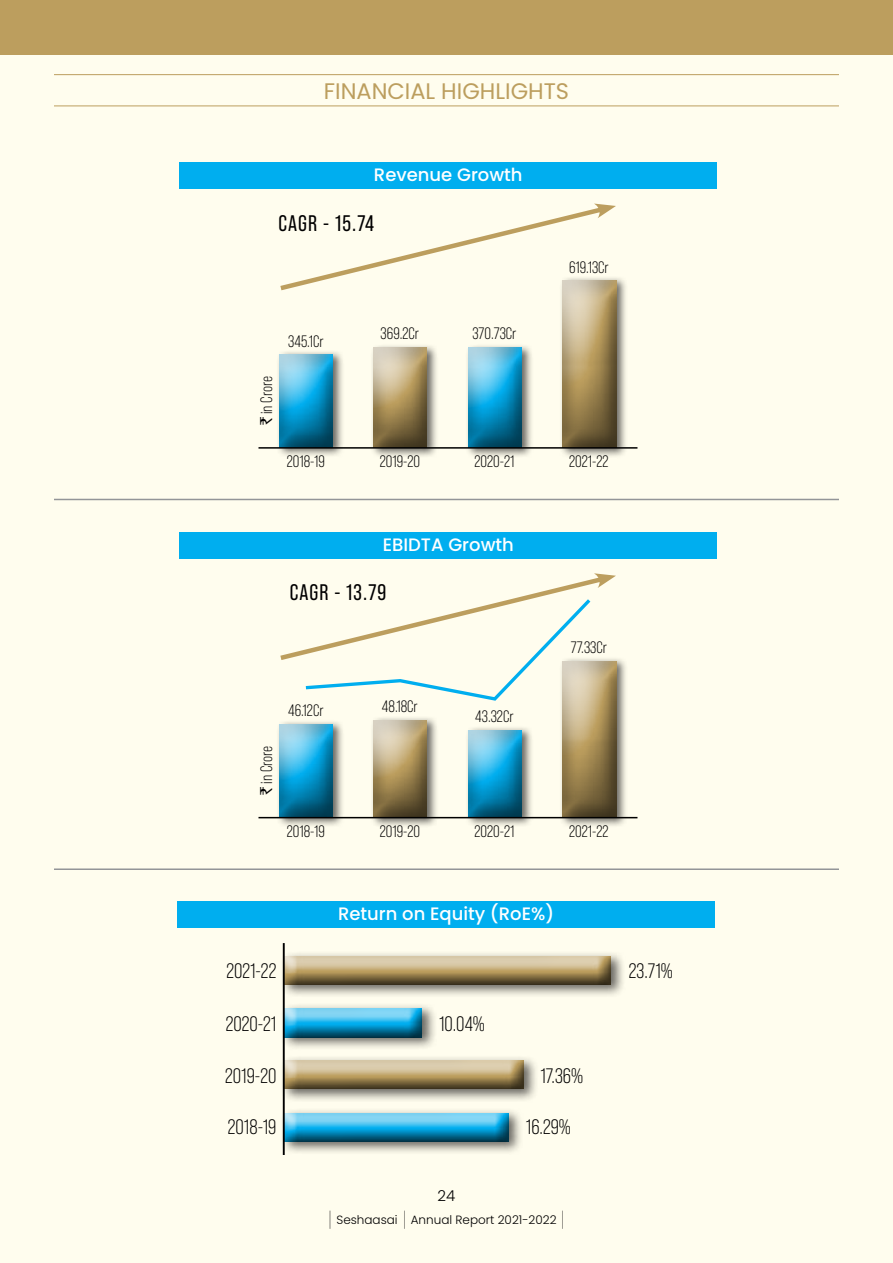
<style>
.page{position:relative;width:893px;height:1263px;background:#fffdee}
.page>*{position:absolute;margin:0;border:0;box-sizing:border-box;transform-origin:0 0}
.t1{font:22.5px "Bebas Neue Pro";letter-spacing:.05em;color:#000}
.t2{font:22.5px "Poppins";color:#bc9e5e}
.t3{font:20.85px "Bebas Neue Pro";color:#000}
.t4{font:500 18px "Poppins";color:#fff}
.t5{font:16.5px "Bebas Neue Pro";color:#000}
.t6{font:300 15px "Poppins";color:#000}
.t7{font:300 12px "Poppins";color:#000}
.s1{font-family:"Rupee Foradian"}
.s2{font-weight:100;font-size:21px}
</style>
<div class="page">
<div style="left:177px;top:901px;width:538px;height:27px;background:#00aeef"></div>
<div style="left:280px;top:951px;width:345px;height:47px;background:#000;opacity:.6"></div>
<svg style="left:280px;top:947px;width:343px;height:39px"></svg>
<div style="left:280px;top:1003px;width:157px;height:48px;background:#000;opacity:.6"></div>
<div style="left:269px;top:995px;width:165px;height:43px;background:#fffdee"></div>
<svg style="left:282px;top:999px;width:153px;height:39px"></svg>
<div style="left:280px;top:1055px;width:259px;height:47px;background:#000;opacity:.6"></div>
<div style="left:269px;top:1047px;width:266px;height:44px;background:#fffdee"></div>
<svg style="left:282px;top:1051px;width:254px;height:40px"></svg>
<div style="left:280px;top:1107px;width:244px;height:48px;background:#000;opacity:.6"></div>
<div style="left:269px;top:1100px;width:251px;height:43px;background:#fffdee"></div>
<svg style="left:282px;top:1104px;width:239px;height:39px"></svg>
<hr style="left:283px;top:944px;width:2px;height:210px;background:#000">
<div style="left:179px;top:162px;width:538px;height:27px;background:#00aeef"></div>
<div style="left:276px;top:350px;width:68px;height:108px;background:#000;opacity:.6"></div>
<div style="left:265px;top:341px;width:81px;height:74px;background:#fff;opacity:.75"></div>
<svg style="left:265px;top:354px;width:81px;height:93px"></svg>
<div style="left:370px;top:344px;width:69px;height:114px;background:#000;opacity:.6"></div>
<div style="left:359px;top:335px;width:81px;height:76px;background:#fff;opacity:.75"></div>
<svg style="left:359px;top:348px;width:81px;height:99px"></svg>
<div style="left:465px;top:344px;width:69px;height:114px;background:#000;opacity:.6"></div>
<div style="left:454px;top:335px;width:81px;height:77px;background:#fff;opacity:.75"></div>
<svg style="left:454px;top:348px;width:81px;height:99px"></svg>
<div style="left:559px;top:276px;width:69px;height:182px;background:#000;opacity:.6"></div>
<svg style="left:559px;top:280px;width:69px;height:167px;background:#a89873"></svg>
<hr style="left:259px;top:447px;width:378px;height:2px;background:#000">
<svg style="left:280px;top:203px;width:336px;height:91px"></svg>
<hr style="left:54px;top:499px;width:785px;height:1px;background:#939598">
<hr style="left:54px;top:868px;width:785px;height:2px;background:#939598">
<hr style="left:54px;top:74px;width:785px;height:1px;background:#bc9e5e">
<hr style="left:54px;top:106px;width:785px;height:1px;background:#bc9e5e">
<div style="left:179px;top:532px;width:538px;height:26px;background:#00aeef"></div>
<div style="left:276px;top:720px;width:68px;height:108px;background:#000;opacity:.6"></div>
<div style="left:265px;top:710px;width:81px;height:74px;background:#fff;opacity:.75"></div>
<svg style="left:265px;top:724px;width:81px;height:93px"></svg>
<div style="left:370px;top:716px;width:69px;height:111px;background:#000;opacity:.6"></div>
<div style="left:359px;top:707px;width:81px;height:75px;background:#fff;opacity:.75"></div>
<svg style="left:359px;top:720px;width:81px;height:97px"></svg>
<div style="left:465px;top:726px;width:69px;height:102px;background:#000;opacity:.6"></div>
<div style="left:454px;top:716px;width:81px;height:72px;background:#fff;opacity:.75"></div>
<svg style="left:454px;top:730px;width:81px;height:87px"></svg>
<div style="left:559px;top:657px;width:69px;height:171px;background:#000;opacity:.6"></div>
<svg style="left:548px;top:661px;width:81px;height:156px"></svg>
<hr style="left:259px;top:817px;width:378px;height:1px;background:#000">
<svg style="left:280px;top:573px;width:336px;height:129px"></svg>
<div style="left:0;top:0;width:893px;height:54px;background:#bc9e5e"></div>
<h1 class="t2" style="left:324px;top:78px;width:247px">FINANCIAL HIGHLIGHTS</h1>
<p class="t4" style="left:374px;top:164px;width:150px">Revenue Growth</p>
<h1 class="t1" style="left:278px;top:210px;width:97px">CAGR - 15.74</h1>
<p class="t5" style="left:257px;top:425px;width:51px;rotate:-90deg"><span class="s1">`</span> in Crore</p>
<p class="t5" style="left:288px;top:332px;width:37px">345.1Cr</p>
<p class="t5" style="left:287px;top:452px;width:40px">2018-19</p>
<p class="t5" style="left:381px;top:324px;width:40px">369.2Cr</p>
<p class="t5" style="left:380px;top:452px;width:42px">2019-20</p>
<p class="t5" style="left:472px;top:324px;width:46px">370.73Cr</p>
<p class="t5" style="left:474px;top:452px;width:41px">2020-21</p>
<p class="t5" style="left:569px;top:259px;width:41px">619.13Cr</p>
<p class="t5" style="left:569px;top:452px;width:41px">2021-22</p>
<p class="t4" style="left:383px;top:534px;width:133px">EBIDTA Growth</p>
<h1 class="t1" style="left:290px;top:580px;width:98px">CAGR - 13.79</h1>
<p class="t5" style="left:257px;top:795px;width:51px;rotate:-90deg"><span class="s1">`</span> in Crore</p>
<p class="t5" style="left:288px;top:701px;width:37px">46.12Cr</p>
<p class="t5" style="left:287px;top:822px;width:40px">2018-19</p>
<p class="t5" style="left:382px;top:697px;width:37px">48.18Cr</p>
<p class="t5" style="left:380px;top:822px;width:42px">2019-20</p>
<p class="t5" style="left:475px;top:707px;width:40px">43.32Cr</p>
<p class="t5" style="left:474px;top:822px;width:41px">2020-21</p>
<p class="t5" style="left:571px;top:638px;width:38px">77.33Cr</p>
<p class="t5" style="left:569px;top:822px;width:41px">2021-22</p>
<p class="t4" style="left:338px;top:904px;width:218px">Return on Equity (RoE%)</p>
<p class="t3" style="left:226px;top:959px;width:51px">2021-22</p>
<p class="t3" style="left:629px;top:959px;width:45px">23.71%</p>
<p class="t3" style="left:226px;top:1012px;width:52px">2020-21</p>
<p class="t3" style="left:439px;top:1012px;width:47px">10.04%</p>
<p class="t3" style="left:225px;top:1064px;width:53px">2019-20</p>
<p class="t3" style="left:540px;top:1064px;width:44px">17.36%</p>
<p class="t3" style="left:228px;top:1115px;width:50px">2018-19</p>
<p class="t3" style="left:526px;top:1115px;width:47px">16.29%</p>
<p class="t6" style="left:438px;top:1187px;width:19px">24</p>
<p class="t7" style="left:328px;top:1212px;width:238px"><span class="s2">|</span> Seshaasai <span class="s2">|</span> Annual Report 2021-2022 <span class="s2">|</span></p>
</div>
